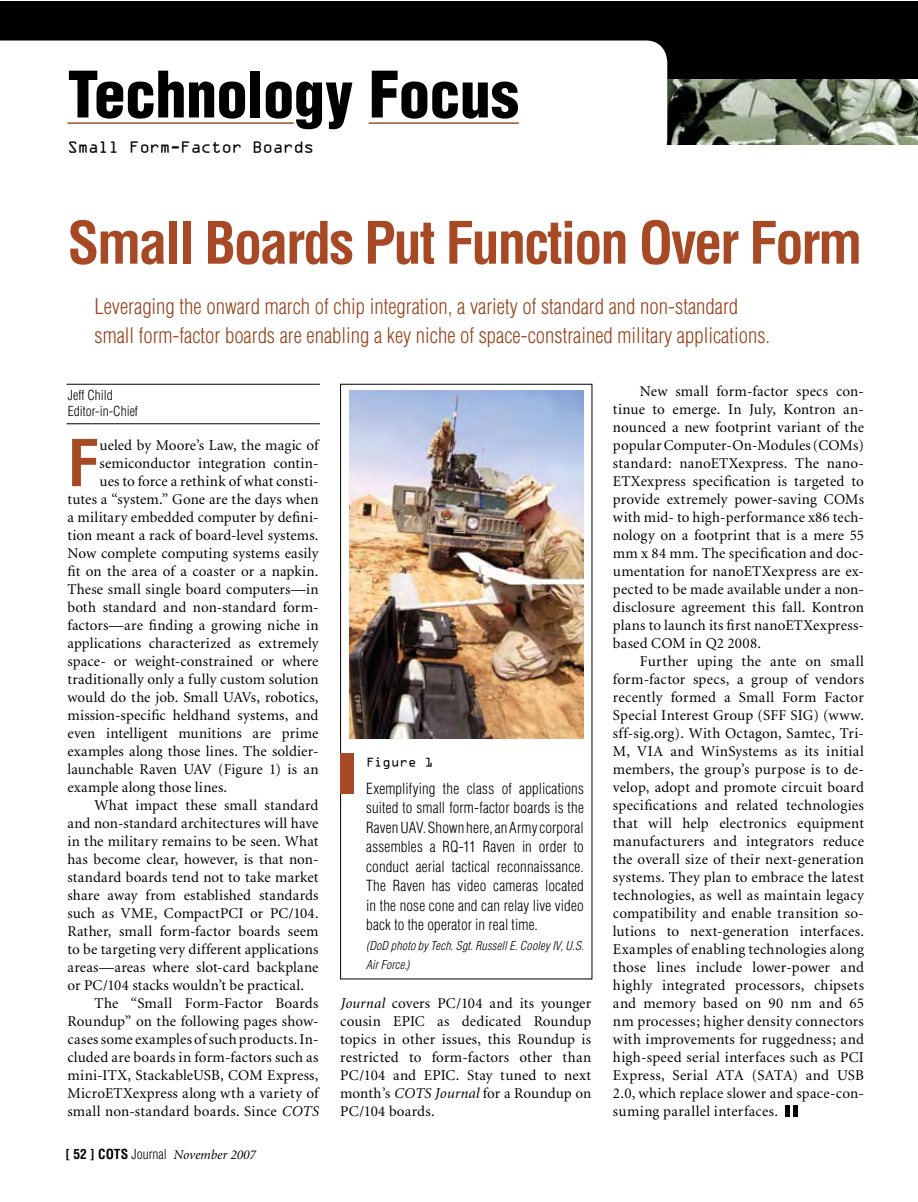
<style>
.page{position:relative;width:918px;height:1202px;background:#fff}
.page>*{position:absolute;margin:0;border:0;box-sizing:border-box;transform-origin:0 0}
.t1{font:700 condensed 63px "Helvetica";color:#a74924}
.t2{font:900 condensed 62.4px "Helvetica";letter-spacing:-.01em;color:#000}
.t3{font:700 condensed 57px "Helvetica";letter-spacing:-.04em;color:#a74924}
.t4{font:300 condensed 21px/28.5px "Helvetica";color:#97441d}
.t5{font:17.25px "OCR Aby BT";letter-spacing:-.025em;color:#000}
.t6{font:15px/18px "Minion";letter-spacing:.01em;color:#000;text-align:justify}
.t7{font:300 condensed 15px/19.5px "Helvetica";letter-spacing:.01em;color:#000;text-align:justify}
.t8{font:italic 13.5px "Minion";color:#000}
.t9{font:300 condensed 13.5px/16.2px "Helvetica";color:#000}
.t10{font:13.5px "OCR Aby BT";letter-spacing:.02em;color:#000}
.t11{font:italic 300 condensed 12px/19.5px "Helvetica";letter-spacing:.01em;color:#000}
.s1{font-style:italic}
.s2{font-family:"Helvetica";font-weight:700;font-style:normal;font-stretch:condensed}
.s3{font-family:"Helvetica";font-weight:300;font-style:normal;font-stretch:condensed}
</style>
<div class="page">
<img style="left:667px;top:78px;width:250px;height:66px">
<div style="left:1px;top:1px;width:917px;height:77px;background:#000"></div>
<svg style="left:0;top:40px;width:667px;height:105px"></svg>
<hr style="left:68px;top:122px;width:226px;height:2px;background:#97441d">
<hr style="left:369px;top:122px;width:150px;height:2px;background:#97441d">
<hr style="left:67px;top:384px;width:253px;height:1px;background:#000">
<hr style="left:67px;top:423px;width:253px;height:1px;background:#000">
<img style="left:350px;top:391px;width:233px;height:347px">
<div style="left:340px;top:384px;width:252px;height:595px;border:1px solid #000"></div>
<div style="left:341px;top:753px;width:13px;height:41px;background:#a74924"></div>
<div style="left:793px;top:1104px;width:5px;height:12px;background:#000"></div>
<div style="left:785px;top:1104px;width:5px;height:12px;background:#000"></div>
<h2 class="t2" style="left:68px;top:56px;width:453px">Technology Focus</h2>
<p class="t5" style="left:68px;top:137px;width:248px">Small Form-Factor Boards</p>
<h3 class="t3" style="left:68px;top:207px;width:796px">Small Boards Put Function Over Form</h3>
<h3 class="t4" style="left:94px;top:292px;width:677px">Leveraging the onward march of chip integration, a variety of standard and non-standard small form-factor boards are enabling a key niche of space-constrained military applications.</h3>
<p class="t9" style="left:68px;top:387px;width:71px">Jeff Child<br>Editor-in-Chief</p>
<h1 class="t1" style="left:68px;top:424px;width:33px">F</h1>
<p class="t6" style="left:100px;top:437px;width:220px">ueled by Moore’s Law, the magic of</p>
<p class="t6" style="left:100px;top:455px;width:220px">semiconductor integration contin-</p>
<p class="t6" style="left:100px;top:473px;width:220px">ues to force a rethink of what consti-</p>
<p class="t6" style="left:68px;top:491px;width:253px">tutes a “system.” Gone are the days when</p>
<p class="t6" style="left:68px;top:509px;width:253px">a military embedded computer by defini-</p>
<p class="t6" style="left:68px;top:527px;width:253px">tion meant a rack of board-level systems.</p>
<p class="t6" style="left:68px;top:545px;width:253px">Now complete computing systems easily</p>
<p class="t6" style="left:68px;top:563px;width:252px">fit on the area of a coaster or a napkin.</p>
<p class="t6" style="left:68px;top:581px;width:253px">These small single board computers—in</p>
<p class="t6" style="left:68px;top:599px;width:253px">both standard and non-standard form-</p>
<p class="t6" style="left:68px;top:617px;width:253px">factors—are finding a growing niche in</p>
<p class="t6" style="left:68px;top:635px;width:253px">applications characterized as extremely</p>
<p class="t6" style="left:68px;top:653px;width:253px">space- or weight-constrained or where</p>
<p class="t6" style="left:68px;top:671px;width:253px">traditionally only a fully custom solution</p>
<p class="t6" style="left:68px;top:689px;width:253px">would do the job. Small UAVs, robotics,</p>
<p class="t6" style="left:68px;top:707px;width:253px">mission-specific heldhand systems, and</p>
<p class="t6" style="left:68px;top:725px;width:253px">even intelligent munitions are prime</p>
<p class="t6" style="left:68px;top:743px;width:253px">examples along those lines. The soldier-</p>
<p class="t6" style="left:68px;top:761px;width:253px">launchable Raven UAV (Figure 1) is an</p>
<p class="t6" style="left:68px;top:779px;width:161px">example along those lines.</p>
<p class="t6" style="left:94px;top:797px;width:226px">What impact these small standard</p>
<p class="t6" style="left:68px;top:815px;width:253px">and non-standard architectures will have</p>
<p class="t6" style="left:68px;top:833px;width:253px">in the military remains to be seen. What</p>
<p class="t6" style="left:68px;top:851px;width:253px">has become clear, however, is that non-</p>
<p class="t6" style="left:68px;top:869px;width:253px">standard boards tend not to take market</p>
<p class="t6" style="left:68px;top:887px;width:253px">share away from established standards</p>
<p class="t6" style="left:68px;top:905px;width:253px">such as VME, CompactPCI or PC/104.</p>
<p class="t6" style="left:68px;top:923px;width:253px">Rather, small form-factor boards seem</p>
<p class="t6" style="left:68px;top:941px;width:253px">to be targeting very different applications</p>
<p class="t6" style="left:68px;top:959px;width:253px">areas—areas where slot-card backplane</p>
<p class="t6" style="left:68px;top:977px;width:238px">or PC/104 stacks wouldn’t be practical.</p>
<p class="t6" style="left:94px;top:995px;width:226px">The “Small Form-Factor Boards</p>
<p class="t6" style="left:68px;top:1013px;width:253px">Roundup” on the following pages show-</p>
<p class="t6" style="left:68px;top:1031px;width:253px">cases some examples of such products. In-</p>
<p class="t6" style="left:68px;top:1049px;width:253px">cluded are boards in form-factors such as</p>
<p class="t6" style="left:68px;top:1067px;width:253px">mini-ITX, StackableUSB, COM Express,</p>
<p class="t6" style="left:68px;top:1085px;width:253px">MicroETXexpress along wth a variety of</p>
<p class="t6" style="left:68px;top:1103px;width:253px">small non-standard boards. Since <span class="s1">COTS</span></p>
<p class="t8" style="left:66px;top:1147px;width:191px"><span class="s2">[ 52 ] COTS</span> <span class="s3">Journal</span> November 2007</p>
<p class="t10" style="left:366px;top:753px;width:68px">Figure 1</p>
<p class="t7" style="left:366px;top:778px;width:219px">Exemplifying the class of applications suited to small form-factor boards is the Raven UAV. Shown here, an Army corporal assembles a RQ-11 Raven in order to conduct aerial tactical reconnaissance.<br>The Raven has video cameras located in the nose cone and can relay live video back to the operator in real time.</p>
<p class="t11" style="left:366px;top:935px;width:219px">(DoD photo by Tech. Sgt. Russell E. Cooley IV, U.S.<br>Air Force.)</p>
<p class="t6" style="left:340px;top:995px;width:253px"><span class="s1">Journal</span> covers PC/104 and its younger cousin EPIC as dedicated Roundup topics in other issues, this Roundup is restricted to form-factors other than PC/104 and EPIC. Stay tuned to next month’s <span class="s1">COTS Journal</span> for a Roundup on PC/104 boards.</p>
<p class="t6" style="left:613px;top:383px;width:253px;text-indent:27px">New small form-factor specs con&shy;tinue to emerge. In July, Kontron an&shy;nounced a new footprint variant of the popular Computer-On-Modules (COMs) standard: nanoETXexpress. The nano-ETXexpress specification is targeted to provide extremely power-saving COMs with mid- to high-performance x86 tech&shy;nology on a footprint that is a mere 55 mm x 84 mm. The specification and doc&shy;umentation for nanoETXexpress are ex&shy;pected to be made available under a non&shy;disclosure agreement this fall. Kontron plans to launch its first nanoETXexpress&shy;based COM in Q2 2008.</p>
<p class="t6" style="left:613px;top:653px;width:253px;text-indent:27px">Further uping the ante on small form-factor specs, a group of vendors recently formed a Small Form Factor Special Interest Group (SFF SIG) (www. sff-sig.org). With Octagon, Samtec, Tri-M, VIA and WinSystems as its initial members, the group’s purpose is to de&shy;velop, adopt and promote circuit board specifications and related technologies that will help electronics equipment manufacturers and integrators reduce the overall size of their next-generation systems. They plan to embrace the latest technologies, as well as maintain legacy compatibility and enable transition so&shy;lutions to next-generation interfaces.<br>Examples of enabling technologies along those lines include lower-power and highly integrated processors, chipsets and memory based on 90 nm and 65 nm processes; higher density connectors with improvements for ruggedness; and high-speed serial interfaces such as PCI Express, Serial ATA (SATA) and USB 2.0, which replace slower and space-con&shy;suming parallel interfaces.</p>
</div>
